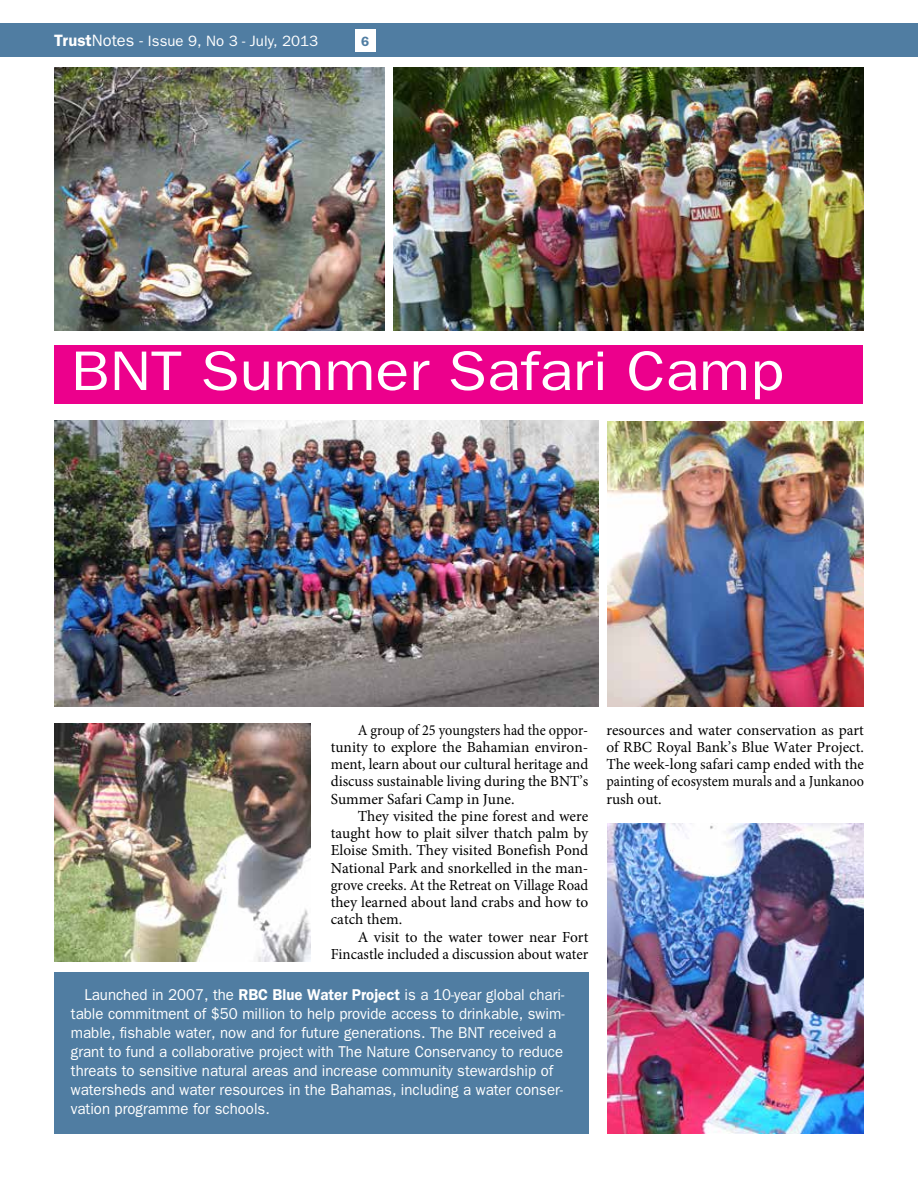
<style>
.page{position:relative;width:918px;height:1188px;background:#fff}
.page>*{position:absolute;margin:0;border:0;box-sizing:border-box;transform-origin:0 0}
.t1{font:55.95px "Franklin Gothic";color:#fff;scale:1.11 1}
.t2{font:15.75px/18.9px "Franklin Gothic";color:#fff;scale:.95 1}
.t3{font:15.3px/17.2px "Minion Pro";color:#000;text-align:justify}
.t4{font:15.3px/17.2px "Minion Pro";color:#000;text-align:justify;scale:.92 1}
.t5{font:15px "Franklin Gothic";color:#fff}
.t6{font:600 13.5px "Franklin Gothic";color:#507da2}
.s1{font-weight:600;font-size:16.5px}
.s2{font-size:16.5px}
.s3{font-weight:600}
</style>
<div class="page">
<div style="left:0;top:23px;width:918px;height:34px;background:#507da2"></div>
<div style="left:355px;top:29px;width:20px;height:22px;background:#fff"></div>
<img style="left:54px;top:724px;width:256px;height:237px">
<img style="left:393px;top:68px;width:470px;height:263px">
<img style="left:55px;top:421px;width:543px;height:286px">
<img style="left:608px;top:421px;width:256px;height:286px">
<img style="left:54px;top:68px;width:330px;height:263px">
<img style="left:608px;top:824px;width:256px;height:310px">
<div style="left:55px;top:346px;width:808px;height:58px;background:#ec008c"></div>
<div style="left:54px;top:972px;width:534px;height:162px;background:#507da2"></div>
<p class="t5" style="left:54px;top:32px;width:266px"><span class="s1">Trust</span><span class="s2">Notes -</span> Issue 9, No 3 - July, 2013</p>
<p class="t6" style="left:361px;top:33px;width:10px">6</p>
<h1 class="t1" style="left:71px;top:339px;width:644px">BNT Summer Safari Camp</h1>
<p class="t4" style="left:331px;top:721px;width:282px;text-indent:27px">A group of 25 youngsters had the oppor&shy;tunity to explore the Bahamian environ&shy;ment, learn about our cultural heritage and discuss sustainable living during the BNT’s Summer Safari Camp in June.</p>
<p class="t3" style="left:331px;top:808px;width:259px;text-indent:27px">They visited the pine forest and were taught how to plait silver thatch palm by Eloise Smith. They visited Bonefish Pond National Park and snorkelled in the man&shy;grove creeks. At the Retreat on Village Road they learned about land crabs and how to catch them.</p>
<p class="t3" style="left:331px;top:928px;width:259px;text-align:right">A visit to the water tower near Fort<br>Fincastle included a discussion about water</p>
<p class="t2" style="left:71px;top:985px;width:521px;text-indent:14px">Launched in 2007, the <span class="s3">RBC Blue Water Project</span> is a 10-year global chari&shy;table commitment of $50 million to help provide access to drinkable, swim&shy;mable, fishable water, now and for future generations. The BNT received a grant to fund a collaborative project with The Nature Conservancy to reduce threats to sensitive natural areas and increase community stewardship of watersheds and water resources in the Bahamas, including a water conser&shy;vation programme for schools.</p>
<p class="t3" style="left:606px;top:721px;width:259px">resources and water conservation as part of RBC Royal Bank’s Blue Water Project.<br>The week-long safari camp ended with the painting of ecosystem murals and a Junkanoo rush out.</p>
</div>
